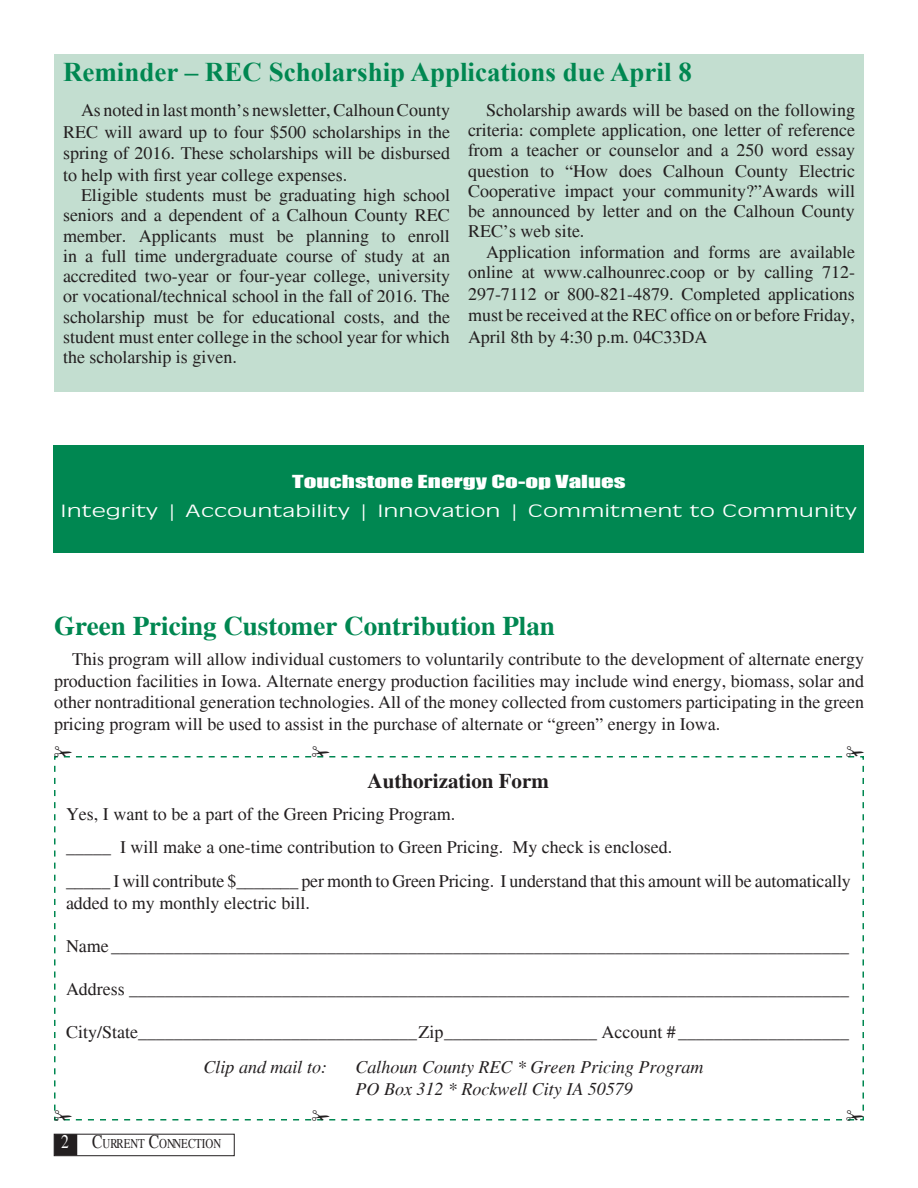
<style>
.page{position:relative;width:918px;height:1188px;background:#fff}
.page>*{position:absolute;margin:0;border:0;box-sizing:border-box;transform-origin:0 0}
.t1{font:700 27px "Times New Roman";color:#008751}
.t2{font:700 27px "Times";color:#008751}
.t3{font:700 21px "Times";color:#231f20}
.t4{font:18px/20.2px "Times";color:#231f20;text-align:justify}
.t5{font:italic 18px/21.6px "Times";color:#231f20}
.t6{font:300 16.5px "Incised 901 BT";color:#fff;scale:1.52 1}
.t7{font:16.5px "Impact";color:#fff;scale:1.52 1}
.t8{font:13.65px "Times";color:#231f20;scale:.8 1}
.s1{font-size:19.5px;color:#fff}
.s2{font-size:19.5px}
</style>
<div class="page">
<div style="left:54px;top:54px;width:810px;height:338px;background:#c3ded0"></div>
<div style="left:54px;top:1134px;width:180px;height:22px;border:1px solid #231f20"></div>
<div style="left:55px;top:1135px;width:21px;height:20px;background:#231f20"></div>
<div style="left:54px;top:1134px;width:23px;height:22px;border:2px solid #231f20"></div>
<div style="left:53px;top:446px;width:811px;height:108px;background:#008751"></div>
<svg style="left:54px;top:756px;width:810px;height:365px"></svg>
<h1 class="t1" style="left:63px;top:54px;width:630px">Reminder – REC Scholarship Applications due April 8</h1>
<p class="t4" style="left:63px;top:99px;width:389px;line-height:21.6px;text-indent:18px">As noted in last month’s newsletter, Calhoun County REC will award up to four $500 scholarships in the spring of 2016. These scholarships will be disbursed to help with first year college expenses.</p>
<p class="t4" style="left:63px;top:185px;width:389px;text-indent:18px">Eligible students must be graduating high school seniors and a dependent of a Calhoun County REC member. Applicants must be planning to enroll in a full time undergraduate course of study at an accredited two-year or four-year college, university or vocational/technical school in the fall of 2016. The scholarship must be for educational costs, and the student must enter college in the school year for which the scholarship is given.</p>
<p class="t4" style="left:468px;top:100px;width:389px;text-indent:18px">Scholarship awards will be based on the following criteria: complete application, one letter of reference from a teacher or counselor and a 250 word essay question to “How does Calhoun County Electric Cooperative impact your community?”Awards will be announced by letter and on the Calhoun County REC’s web site.</p>
<p class="t4" style="left:468px;top:241px;width:389px;line-height:21.3px;text-indent:18px">Application information and forms are available online at www.calhounrec.coop or by calling 712- 297-7112 or 800-821-4879. Completed applications must be received at the REC office on or before Friday, April 8th by 4:30 p.m. 04C33DA</p>
<p class="t7" style="left:292px;top:469px;width:221px">Touchstone Energy Co-op Values</p>
<p class="t6" style="left:61px;top:501px;width:526px">Integrity | Accountability | Innovation | Commitment to Community</p>
<h1 class="t2" style="left:54px;top:610px;width:502px">Green Pricing Customer Contribution Plan</h1>
<p class="t4" style="left:54px;top:648px;width:812px;line-height:21.6px;text-indent:18px">This program will allow individual customers to voluntarily contribute to the development of alternate energy production facilities in Iowa. Alternate energy production facilities may include wind energy, biomass, solar and other nontraditional generation technologies. All of the money collected from customers participating in the green pricing program will be used to assist in the purchase of alternate or “green” energy in Iowa.</p>
<p class="t3" style="left:368px;top:768px;width:183px">Authorization Form</p>
<p class="t4" style="left:66px;top:797px;width:786px;line-height:33.6px;text-align:left">Yes, I want to be a part of the Green Pricing Program.<br>_____ I will make a one-time contribution to Green Pricing. My check is enclosed.<br>_____ I will contribute $_______ per month to Green Pricing. I understand that this amount will be automatically</p>
<p class="t4" style="left:66px;top:893px;width:245px">added to my monthly electric bill.</p>
<p class="t4" style="left:66px;top:936px;width:784px">Name__________________________________________________________________________________</p>
<p class="t4" style="left:66px;top:979px;width:784px">Address ________________________________________________________________________________</p>
<p class="t4" style="left:66px;top:1022px;width:784px">City/State_______________________________Zip_________________ Account #___________________</p>
<p class="t5" style="left:204px;top:1057px;width:125px">Clip and mail to:</p>
<p class="t5" style="left:356px;top:1057px;width:349px">Calhoun County REC * Green Pricing Program<br>PO Box 312 * Rockwell City IA 50579</p>
<p class="t8" style="left:61px;top:1136px;width:202px"><span class="s1">2</span> <span class="s2">C</span>URRENT <span class="s2">C</span>ONNECTION</p>
</div>
